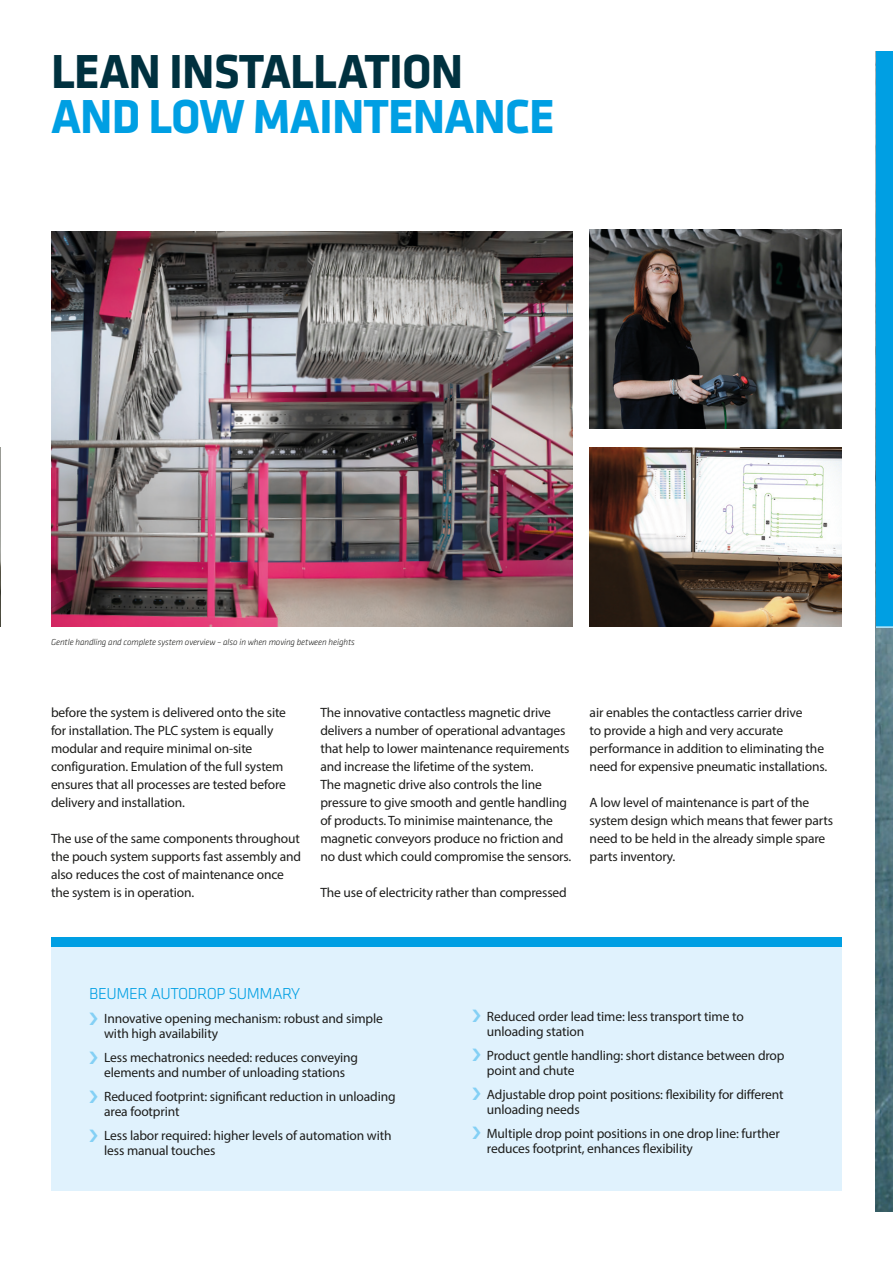
<style>
.page{position:relative;width:893px;height:1263px;background:#fff}
.page>*{position:absolute;margin:0;border:0;box-sizing:border-box;transform-origin:0 0}
._01_Headline_dunkel_LW_-_20{font:700 49.5px/44.5px "Klavika";letter-spacing:-.02em;color:#009fe3}
._05_Highlightbox_Headline_Abst___2_25{font:300 16.5px "Klavika";letter-spacing:-.025em;color:#009fe3}
.Brød{font:13.5px/18px "Myriad Pro";letter-spacing:-.01em;color:#1d1d1b}
._03_Copy_Head{font:13.5px/18px "Myriad Pro";letter-spacing:-.01em;color:#1d1d1b}
._04_Bildunterschrift{font:italic 300 9px "Klavika";letter-spacing:-.01em;color:#1d1d1b}
.s1{color:#00313f}
</style>
<div class="page">
<img style="left:876px;top:628px;width:17px;height:584px">
<div style="left:876px;top:51px;width:17px;height:576px;background:#009fe3"></div>
<svg style="left:876px;top:626px;width:17px;height:2px"></svg>
<img style="left:590px;top:230px;width:252px;height:198px">
<img style="left:590px;top:447px;width:252px;height:179px">
<img style="left:0;top:447px;width:1px;height:179px">
<img style="left:51px;top:231px;width:522px;height:395px">
<div style="left:51px;top:945px;width:791px;height:246px;background:#e0f2fd"></div>
<div style="left:51px;top:938px;width:791px;height:9px;background:#009fe3"></div>
<p class="_01_Headline_dunkel_LW_-_20" style="left:51px;top:47px;width:505px"><span class="s1">LEAN INSTALLATION<br></span>AND LOW MAINTENANCE</p>
<p class="_04_Bildunterschrift" style="left:51px;top:637px;width:305px">Gentle handling and complete system overview – also in when moving between heights</p>
<p class="_03_Copy_Head" style="left:51px;top:703px;width:237px">before the system is delivered onto the site for installation. The PLC system is equally modular and require minimal on-site configuration. Emulation of the full system ensures that all processes are tested before delivery and installation.</p>
<p class="Brød" style="left:51px;top:829px;width:252px">The use of the same components throughout the pouch system supports fast assembly and also reduces the cost of maintenance once the system is in operation.</p>
<p class="Brød" style="left:320px;top:703px;width:253px">The innovative contactless magnetic drive delivers a number of operational advantages that help to lower maintenance requirements and increase the lifetime of the system.<br>The magnetic drive also controls the line pressure to give smooth and gentle handling of products. To minimise maintenance, the magnetic conveyors produce no friction and no dust which could compromise the sensors.</p>
<p class="Brød" style="left:320px;top:883px;width:248px">The use of electricity rather than compressed</p>
<p class="Brød" style="left:590px;top:703px;width:239px">air enables the contactless carrier drive<br>to provide a high and very accurate performance in addition to eliminating the need for expensive pneumatic installations.</p>
<p class="Brød" style="left:590px;top:793px;width:245px">A low level of maintenance is part of the system design which means that fewer parts need to be held in the already simple spare parts inventory.</p>
<p class="_05_Highlightbox_Headline_Abst___2_25" style="left:89px;top:983px;width:212px">BEUMER AUTODROP SUMMARY</p>
<p class="Brød" style="left:104px;top:1011px;width:280px;line-height:15px">Innovative opening mechanism: robust and simple with high availability</p>
<p class="Brød" style="left:104px;top:1050px;width:255px;line-height:15px">Less mechatronics needed: reduces conveying elements and number of unloading stations</p>
<p class="Brød" style="left:104px;top:1089px;width:293px;line-height:15px">Reduced footprint: significant reduction in unloading area footprint</p>
<p class="Brød" style="left:104px;top:1128px;width:289px;line-height:15px">Less labor required: higher levels of automation with less manual touches</p>
<p class="Brød" style="left:487px;top:1008px;width:258px;line-height:15px">Reduced order lead time: less transport time to unloading station</p>
<p class="Brød" style="left:487px;top:1047px;width:299px;line-height:15px">Product gentle handling: short distance between drop point and chute</p>
<p class="Brød" style="left:487px;top:1086px;width:298px;line-height:15px">Adjustable drop point positions: flexibility for different unloading needs</p>
<p class="Brød" style="left:487px;top:1125px;width:294px;line-height:15px">Multiple drop point positions in one drop line: further reduces footprint, enhances flexibility</p>
</div>
